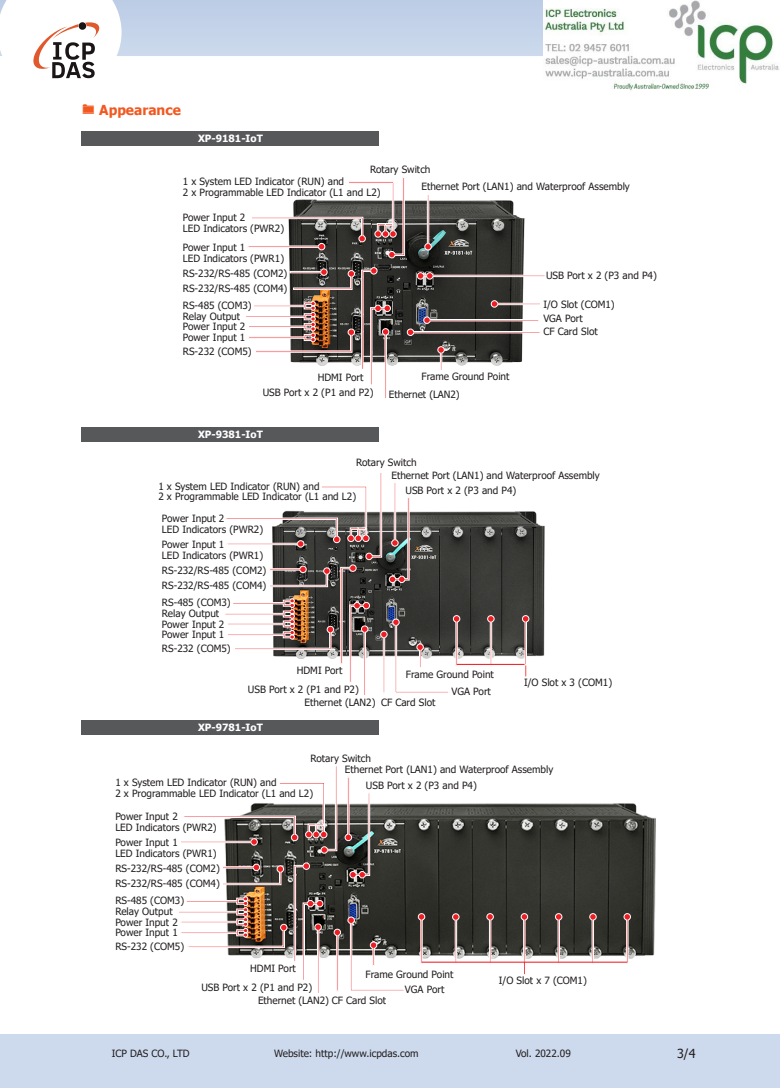
<style>
.page{position:relative;width:780px;height:1088px;background:#fff}
.page>*{position:absolute;margin:0;border:0;box-sizing:border-box;transform-origin:0 0}
.t1{font:700 13.75px "Tahoma";color:#f15921}
.t2{font:12.5px "Tahoma";color:#231f20}
.t3{font:10px/10.8px "Tahoma";color:#231f20}
.t4{font:700 10px "Tahoma";color:#fff}
</style>
<div class="page">
<div style="left:0;top:1034px;width:762px;height:54px;background:#cddaed"></div>
<div style="left:762px;top:1034px;width:18px;height:54px;background:#cddaed"></div>
<div style="left:122px;top:0;width:421px;height:56px;background:#c4d3e9"></div>
<svg style="left:0;top:0;width:122px;height:79px"></svg>
<img style="left:529px;top:511px;width:16px;height:146px">
<div style="left:81px;top:131px;width:298px;height:14px;background:#57585a"></div>
<div style="left:81px;top:427px;width:298px;height:14px;background:#57585a"></div>
<div style="left:81px;top:720px;width:298px;height:14px;background:#57585a"></div>
<img style="left:225px;top:803px;width:431px;height:156px">
<svg style="left:418px;top:913px;width:213px;height:61px"></svg>
<svg style="left:347px;top:916px;width:57px;height:75px"></svg>
<svg style="left:334px;top:929px;width:7px;height:62px"></svg>
<svg style="left:223px;top:864px;width:61px;height:21px"></svg>
<svg style="left:181px;top:766px;width:156px;height:87px"></svg>
<svg style="left:294px;top:862px;width:29px;height:131px"></svg>
<img style="left:179px;top:896px;width:108px;height:52px">
<svg style="left:345px;top:776px;width:25px;height:102px"></svg>
<svg style="left:225px;top:473px;width:304px;height:222px"></svg>
<img style="left:289px;top:200px;width:252px;height:166px">
<svg style="left:491px;top:300px;width:50px;height:7px"></svg>
<svg style="left:437px;top:346px;width:7px;height:24px"></svg>
<svg style="left:424px;top:195px;width:7px;height:55px"></svg>
<svg style="left:289px;top:268px;width:66px;height:22px"></svg>
<svg style="left:247px;top:178px;width:158px;height:80px"></svg>
<svg style="left:361px;top:267px;width:30px;height:131px"></svg>
<svg style="left:246px;top:301px;width:109px;height:52px"></svg>
<svg style="left:417px;top:272px;width:128px;height:7px"></svg>
<svg style="left:407px;top:317px;width:133px;height:19px"></svg>
<img style="left:543px;top:0;width:236px;height:91px">
<h1 class="t1" style="left:99px;top:100px;width:83px">Appearance</h1>
<p class="t4" style="left:198px;top:131px;width:66px">XP-9181-IoT</p>
<p class="t3" style="left:370px;top:165px;width:62px">Rotary Switch</p>
<p class="t3" style="left:183px;top:177px;width:199px">1 x System LED Indicator (RUN) and<br>2 x Programmable LED Indicator (L1 and L2)</p>
<p class="t3" style="left:183px;top:213px;width:103px">Power Input 2<br>LED Indicators (PWR2)</p>
<p class="t3" style="left:183px;top:242px;width:103px">Power Input 1<br>LED Indicators (PWR1)</p>
<p class="t3" style="left:183px;top:269px;width:106px">RS-232/RS-485 (COM2)</p>
<p class="t3" style="left:183px;top:284px;width:106px">RS-232/RS-485 (COM4)</p>
<p class="t3" style="left:183px;top:301px;width:70px">RS-485 (COM3)</p>
<p class="t3" style="left:183px;top:311px;width:64px">Relay Output<br>Power Input 2<br>Power Input 1</p>
<p class="t3" style="left:183px;top:346px;width:70px">RS-232 (COM5)</p>
<p class="t3" style="left:318px;top:372px;width:47px">HDMI Port</p>
<p class="t3" style="left:263px;top:388px;width:112px">USB Port x 2 (P1 and P2)</p>
<p class="t3" style="left:421px;top:182px;width:210px">Ethernet Port (LAN1) and Waterproof Assembly</p>
<p class="t3" style="left:546px;top:270px;width:112px">USB Port x 2 (P3 and P4)</p>
<p class="t3" style="left:543px;top:299px;width:73px">I/O Slot (COM1)</p>
<p class="t3" style="left:543px;top:313px;width:41px">VGA Port</p>
<p class="t3" style="left:421px;top:372px;width:90px">Frame Ground Point</p>
<p class="t3" style="left:389px;top:389px;width:72px">Ethernet (LAN2)</p>
<p class="t3" style="left:543px;top:327px;width:56px">CF Card Slot</p>
<p class="t4" style="left:198px;top:427px;width:66px">XP-9381-IoT</p>
<p class="t3" style="left:356px;top:458px;width:62px">Rotary Switch</p>
<p class="t3" style="left:405px;top:485px;width:112px">USB Port x 2 (P3 and P4)</p>
<p class="t3" style="left:391px;top:470px;width:210px">Ethernet Port (LAN1) and Waterproof Assembly</p>
<p class="t3" style="left:158px;top:481px;width:199px">1 x System LED Indicator (RUN) and<br>2 x Programmable LED Indicator (L1 and L2)</p>
<p class="t3" style="left:162px;top:513px;width:103px">Power Input 2<br>LED Indicators (PWR2)</p>
<p class="t3" style="left:162px;top:540px;width:103px">Power Input 1<br>LED Indicators (PWR1)</p>
<p class="t3" style="left:162px;top:566px;width:106px">RS-232/RS-485 (COM2)</p>
<p class="t3" style="left:162px;top:581px;width:106px">RS-232/RS-485 (COM4)</p>
<p class="t3" style="left:162px;top:598px;width:70px">RS-485 (COM3)</p>
<p class="t3" style="left:162px;top:609px;width:64px">Relay Output<br>Power Input 2<br>Power Input 1</p>
<p class="t3" style="left:162px;top:643px;width:70px">RS-232 (COM5)</p>
<p class="t3" style="left:297px;top:666px;width:47px">HDMI Port</p>
<p class="t3" style="left:248px;top:685px;width:112px">USB Port x 2 (P1 and P2)</p>
<p class="t3" style="left:406px;top:669px;width:90px">Frame Ground Point</p>
<p class="t3" style="left:451px;top:687px;width:41px">VGA Port</p>
<p class="t3" style="left:304px;top:697px;width:132px">Ethernet (LAN2) CF Card Slot</p>
<p class="t4" style="left:198px;top:720px;width:66px">XP-9781-IoT</p>
<p class="t3" style="left:524px;top:678px;width:90px">I/O Slot x 3 (COM1)</p>
<p class="t3" style="left:310px;top:753px;width:62px">Rotary Switch</p>
<p class="t3" style="left:366px;top:781px;width:112px">USB Port x 2 (P3 and P4)</p>
<p class="t3" style="left:345px;top:765px;width:210px">Ethernet Port (LAN1) and Waterproof Assembly</p>
<p class="t3" style="left:115px;top:777px;width:199px">1 x System LED Indicator (RUN) and<br>2 x Programmable LED Indicator (L1 and L2)</p>
<p class="t3" style="left:115px;top:811px;width:103px">Power Input 2<br>LED Indicators (PWR2)</p>
<p class="t3" style="left:115px;top:838px;width:103px">Power Input 1<br>LED Indicators (PWR1)</p>
<p class="t3" style="left:115px;top:864px;width:106px">RS-232/RS-485 (COM2)</p>
<p class="t3" style="left:115px;top:879px;width:106px">RS-232/RS-485 (COM4)</p>
<p class="t3" style="left:115px;top:896px;width:70px">RS-485 (COM3)</p>
<p class="t3" style="left:115px;top:907px;width:64px">Relay Output<br>Power Input 2<br>Power Input 1</p>
<p class="t3" style="left:115px;top:941px;width:70px">RS-232 (COM5)</p>
<p class="t3" style="left:250px;top:964px;width:47px">HDMI Port</p>
<p class="t3" style="left:201px;top:983px;width:112px">USB Port x 2 (P1 and P2)</p>
<p class="t3" style="left:365px;top:969px;width:90px">Frame Ground Point</p>
<p class="t3" style="left:405px;top:985px;width:41px">VGA Port</p>
<p class="t3" style="left:258px;top:995px;width:130px">Ethernet (LAN2) CF Card Slot</p>
<p class="t3" style="left:498px;top:975px;width:90px">I/O Slot x 7 (COM1)</p>
<p class="t3" style="left:112px;top:1049px;width:79px">ICP DAS CO., LTD</p>
<p class="t3" style="left:274px;top:1049px;width:146px">Website: http://www.icpdas.com</p>
<p class="t3" style="left:515px;top:1049px;width:57px">Vol. 2022.09</p>
<p class="t2" style="left:677px;top:1045px;width:20px">3/4</p>
</div>
